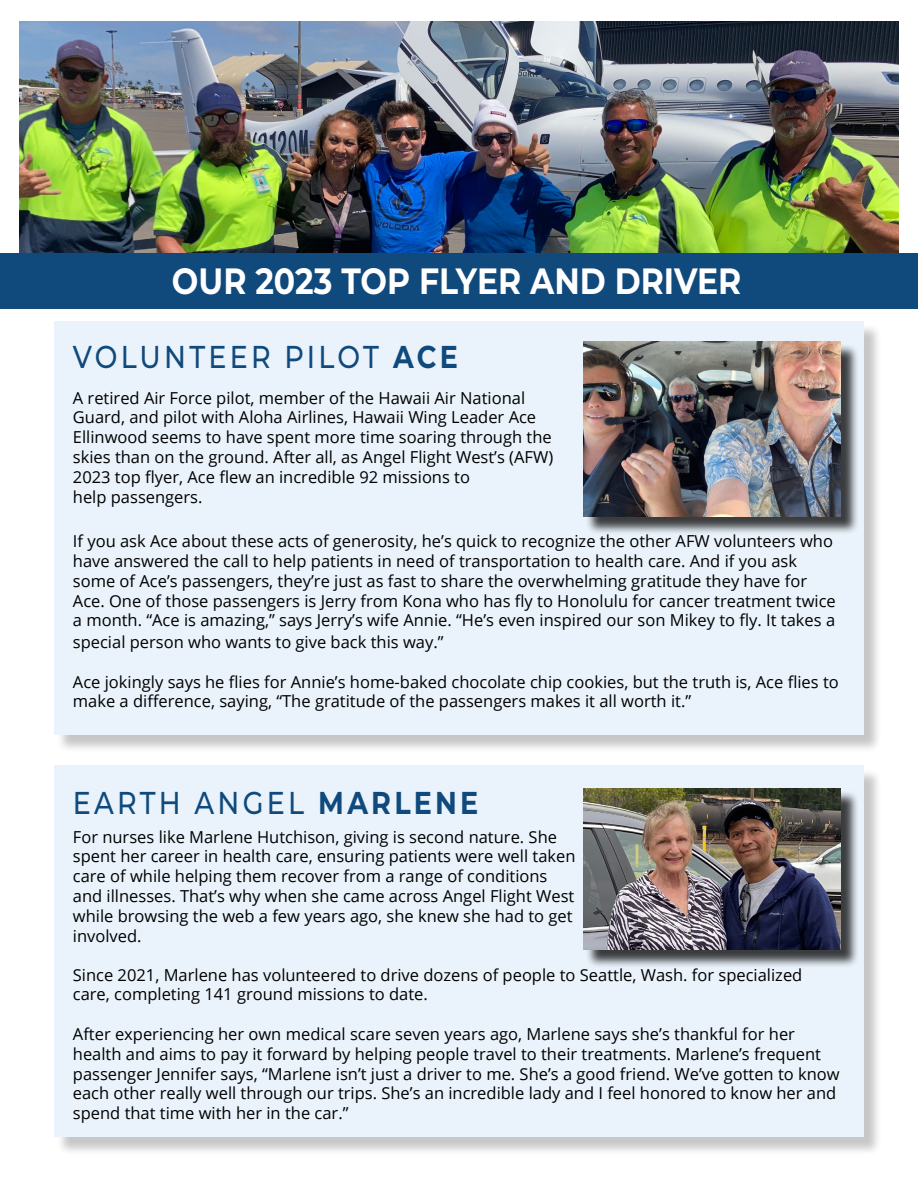
<style>
.page{position:relative;width:918px;height:1188px;background:#fff}
.page>*{position:absolute;margin:0;border:0;box-sizing:border-box;transform-origin:0 0}
.t1{font:700 36.6px "Montserrat";color:#fff;scale:.86 1}
.t2{font:500 31.65px "Montserrat";letter-spacing:.12em;color:#10497c;scale:.85 1}
.t3{font:16.5px/19.8px "Open Sans";color:#000}
.s1{font-weight:700}
</style>
<div class="page">
<div style="left:56px;top:768px;width:827px;height:388px;background:#000;opacity:.75"></div>
<div style="left:54px;top:766px;width:810px;height:371px;background:#eaf3fb"></div>
<img style="left:19px;top:22px;width:880px;height:231px">
<div style="left:0;top:253px;width:918px;height:56px;background:#10497c"></div>
<div style="left:56px;top:324px;width:827px;height:430px;background:#000;opacity:.75"></div>
<div style="left:54px;top:321px;width:810px;height:414px;background:#eaf3fb"></div>
<div style="left:585px;top:344px;width:274px;height:191px;background:#000;opacity:.75"></div>
<img style="left:583px;top:341px;width:258px;height:176px">
<div style="left:585px;top:790px;width:274px;height:179px;background:#000;opacity:.75"></div>
<img style="left:583px;top:788px;width:258px;height:162px">
<h1 class="t1" style="left:172px;top:254px;width:664px">OUR 2023 TOP FLYER AND DRIVER</h1>
<h2 class="t2" style="left:73px;top:335px;width:454px">VOLUNTEER PILOT <span class="s1">ACE</span></h2>
<p class="t3" style="left:73px;top:387px;width:482px">A retired Air Force pilot, member of the Hawaii Air National Guard, and pilot with Aloha Airlines, Hawaii Wing Leader Ace Ellinwood seems to have spent more time soaring through the skies than on the ground. After all, as Angel Flight West’s (AFW)<br>2023 top flyer, Ace flew an incredible 92 missions to<br>help passengers.</p>
<p class="t3" style="left:73px;top:531px;width:765px">If you ask Ace about these acts of generosity, he’s quick to recognize the other AFW volunteers who have answered the call to help patients in need of transportation to health care. And if you ask some of Ace’s passengers, they’re just as fast to share the overwhelming gratitude they have for Ace. One of those passengers is Jerry from Kona who has fly to Honolulu for cancer treatment twice a month. “Ace is amazing,” says Jerry’s wife Annie. “He’s even inspired our son Mikey to fly. It takes a</p>
<p class="t3" style="left:73px;top:632px;width:372px">special person who wants to give back this way.”</p>
<p class="t3" style="left:73px;top:671px;width:767px">Ace jokingly says he flies for Annie’s home-baked chocolate chip cookies, but the truth is, Ace flies to make a difference, saying, “The gratitude of the passengers makes it all worth it.”</p>
<h2 class="t2" style="left:73px;top:781px;width:479px">EARTH ANGEL <span class="s1">MARLENE</span></h2>
<p class="t3" style="left:73px;top:826px;width:504px">For nurses like Marlene Hutchison, giving is second nature. She spent her career in health care, ensuring patients were well taken care of while helping them recover from a range of conditions and illnesses. That’s why when she came across Angel Flight West while browsing the web a few years ago, she knew she had to get involved.</p>
<p class="t3" style="left:73px;top:964px;width:731px">Since 2021, Marlene has volunteered to drive dozens of people to Seattle, Wash. for specialized care, completing 141 ground missions to date.</p>
<p class="t3" style="left:73px;top:1024px;width:768px">After experiencing her own medical scare seven years ago, Marlene says she’s thankful for her health and aims to pay it forward by helping people travel to their treatments. Marlene’s frequent passenger Jennifer says, “Marlene isn’t just a driver to me. She’s a good friend. We’ve gotten to know each other really well through our trips. She’s an incredible lady and I feel honored to know her and spend that time with her in the car.”</p>
</div>
